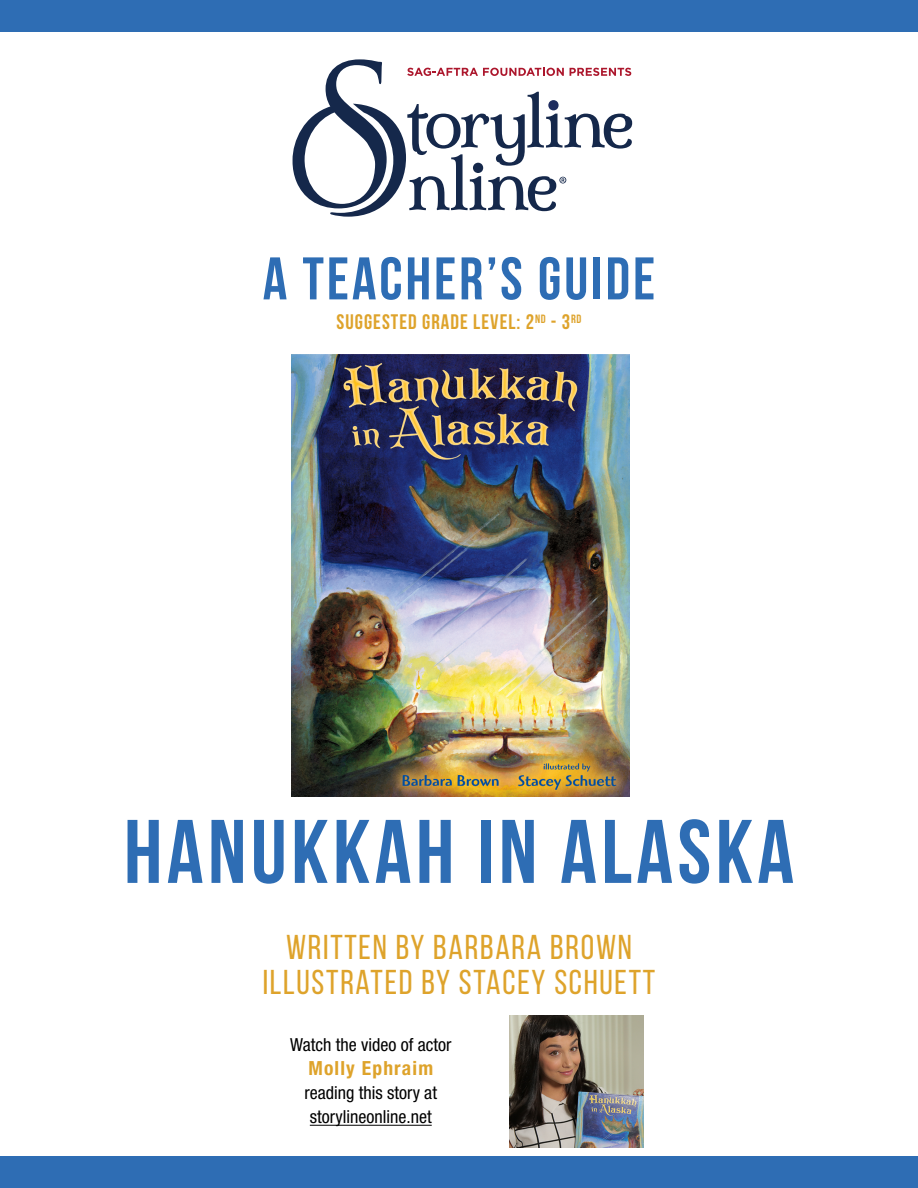
<style>
.page{position:relative;width:918px;height:1188px;background:#fff}
.page>*{position:absolute;margin:0;border:0;box-sizing:border-box;transform-origin:0 0}
.t1{font:700 90px "Bebas Neue";letter-spacing:.05em;color:#2e6db4}
.t2{font:700 60px "Bebas Neue";letter-spacing:.05em;color:#2e6db4}
.t3{font:34.5px/34.5px "Bebas Neue";letter-spacing:.05em;color:#dea32b;text-align:center}
.t4{font:700 21px "Bebas Neue";letter-spacing:.05em;color:#dea32b}
.t5{font:700 condensed 19.5px "Helvetica Neue LT Std";letter-spacing:.06em;color:#dea32b}
.t6{font:condensed 18px/24px "Helvetica Neue LT Std";color:#000;text-align:center}
</style>
<div class="page">
<div style="left:0;top:1156px;width:918px;height:32px;background:#2e6db4"></div>
<div style="left:0;top:0;width:918px;height:32px;background:#2e6db4"></div>
<svg style="left:293px;top:59px;width:339px;height:158px"></svg>
<hr style="left:310px;top:1125px;width:122px;height:1px;background:#000">
<img style="left:509px;top:1015px;width:135px;height:133px">
<img style="left:292px;top:354px;width:338px;height:442px">
<h2 class="t2" style="left:263px;top:246px;width:394px">A TEACHER’S GUIDE</h2>
<p class="t4" style="left:337px;top:310px;width:246px">SUGGESTED GRADE LEVEL: 2<sup>ND</sup> - 3<sup>RD</sup></p>
<h1 class="t1" style="left:124px;top:802px;width:672px">HANUKKAH IN ALASKA</h1>
<h3 class="t3" style="left:263px;top:930px;width:394px">WRITTEN BY BARBARA BROWN<br>ILLUSTRATED BY STACEY SCHUETT</h3>
<p class="t6" style="left:290px;top:1033px;width:163px">Watch the video of actor</p>
<p class="t5" style="left:308px;top:1057px;width:126px">Molly Ephraim</p>
<p class="t6" style="left:304px;top:1081px;width:134px">reading this story at storylineonline.net</p>
</div>
